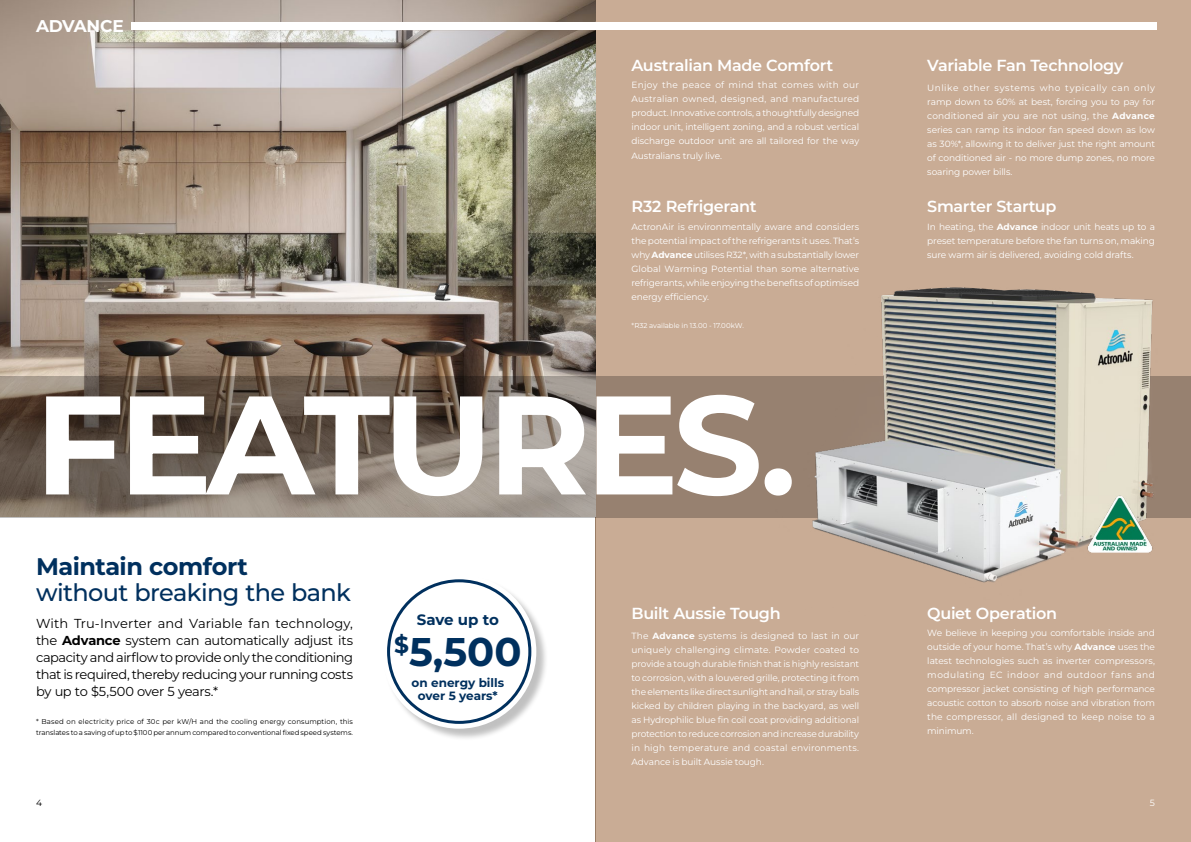
<style>
.page{position:relative;width:1191px;height:842px;background:#fff}
.page>*{position:absolute;margin:0;border:0;box-sizing:border-box;transform-origin:0 0}
.t1{font:700 140px "Montserrat";letter-spacing:-.04em;color:#fff}
.t2{font:700 40px "Montserrat";color:#00305e}
.t3{font:500 24px "Montserrat";letter-spacing:-.025em;color:#00305e}
.t4{font:700 24px "Montserrat";letter-spacing:-.02em;color:#00305e}
.t5{font:700 17px "Montserrat";letter-spacing:-.015em;color:#fff}
.t6{font:600 16px "Montserrat";letter-spacing:-.02em;color:#fff}
.t7{font:700 15px "Montserrat";letter-spacing:-.01em;color:#00305e}
.t8{font:13px/17px "Montserrat";letter-spacing:-.035em;color:#000;text-align:justify}
.t9{font:700 12px/13px "Montserrat";color:#00305e;text-align:center}
.t10{font:9px/14px "Montserrat";letter-spacing:-.01em;color:#fff;text-align:justify}
.t11{font:9px "Montserrat";color:#000}
.t12{font:7px/11px "Montserrat";color:#000}
.t13{font:7px "Montserrat";letter-spacing:.005em;color:#fff}
.s1{font-weight:700}
</style>
<div class="page">
<div style="left:595px;top:0;width:596px;height:842px;background:#c9ac95"></div>
<img style="left:0;top:0;width:595px;height:376px">
<img style="left:427px;top:279px;width:31px;height:26px">
<div style="left:132px;top:22px;width:1024px;height:7px;background:#fff"></div>
<svg style="left:0;top:376px;width:723px;height:141px;background:#7c6e62"></svg>
<img style="left:723px;top:288px;width:468px;height:327px">
<img style="left:1075px;top:483px;width:89px;height:82px">
<div style="left:383px;top:576px;width:166px;height:165px;background:#000;opacity:.25"></div>
<div style="left:382px;top:574px;width:154px;height:155px;background:#fff;border-radius:50%"></div>
<div style="left:387px;top:579px;width:144px;height:145px;border:3px solid #00305e;border-radius:50%"></div>
<h3 class="t5" style="left:36px;top:14px;width:89px">ADVANCE</h3>
<h3 class="t6" style="left:631px;top:55px;width:203px">Australian Made Comfort</h3>
<p class="t10" style="left:631px;top:78px;width:229px">Enjoy the peace of mind that comes with our Australian owned, designed, and manufactured product. Innovative controls, a thoughtfully designed indoor unit, intelligent zoning, and a robust vertical discharge outdoor unit are all tailored for the way Australians truly live.</p>
<h3 class="t6" style="left:631px;top:196px;width:127px">R32 Refrigerant</h3>
<p class="t10" style="left:631px;top:219px;width:229px">ActronAir is environmentally aware and considers the potential impact of the refrigerants it uses. That’s why <span class="s1">Advance</span> utilises R32*, with a substantially lower Global Warming Potential than some alternative refrigerants, while enjoying the benefits of optimised energy efficiency.</p>
<p class="t13" style="left:631px;top:320px;width:114px">*R32 available in 13.00 - 17.00kW.</p>
<h1 class="t1" style="left:34px;top:351px;width:763px">FEATURES.</h1>
<h3 class="t6" style="left:927px;top:55px;width:198px">Variable Fan Technology</h3>
<p class="t10" style="left:927px;top:81px;width:229px">Unlike other systems who typically can only ramp down to 60% at best, forcing you to pay for conditioned air you are not using, the <span class="s1">Advance </span>series can ramp its indoor fan speed down as low as 30%*, allowing it to deliver just the right amount of conditioned air - no more dump zones, no more soaring power bills.</p>
<h3 class="t6" style="left:927px;top:196px;width:131px">Smarter Startup</h3>
<p class="t10" style="left:927px;top:219px;width:229px">In heating, the <span class="s1">Advance</span> indoor unit heats up to a preset temperature before the fan turns on, making sure warm air is delivered, avoiding cold drafts.</p>
<h3 class="t4" style="left:36px;top:551px;width:213px">Maintain comfort</h3>
<h3 class="t3" style="left:36px;top:577px;width:316px">without breaking the bank</h3>
<h3 class="t8" style="left:36px;top:614px;width:318px">With Tru-Inverter and Variable fan technology, the <span class="s1">Advance</span> system can automatically adjust its capacity and airflow to provide only the conditioning that is required, thereby reducing your running costs by up to $5,500 over 5 years.*</h3>
<p class="t12" style="left:36px;top:715px;width:318px">* Based on electricity price of 30c per kW/H and the cooling energy consumption, this translates to a saving of up to $1100 per annum compared to conventional fixed speed systems.</p>
<h3 class="t6" style="left:631px;top:603px;width:151px">Built Aussie Tough</h3>
<h3 class="t6" style="left:927px;top:603px;width:131px">Quiet Operation</h3>
<h3 class="t7" style="left:417px;top:609px;width:84px">Save up to</h3>
<h2 class="t2" style="left:394px;top:625px;width:129px"><sup>$</sup>5,500</h2>
<p class="t10" style="left:927px;top:626px;width:229px">We believe in keeping you comfortable inside and outside of your home. That’s why <span class="s1">Advance</span> uses the latest technologies such as inverter compressors, modulating EC indoor and outdoor fans and compressor jacket consisting of high performance acoustic cotton to absorb noise and vibration from the compressor, all designed to keep noise to a minimum.</p>
<p class="t10" style="left:631px;top:629px;width:229px">The <span class="s1">Advance</span> systems is designed to last in our uniquely challenging climate. Powder coated to provide a tough durable finish that is highly resistant to corrosion, with a louvered grille, protecting it from the elements like direct sunlight and hail, or stray balls kicked by children playing in the backyard, as well as Hydrophilic blue fin coil coat providing additional protection to reduce corrosion and increase durability in high temperature and coastal environments.<br>Advance is built Aussie tough.</p>
<h3 class="t9" style="left:411px;top:676px;width:94px">on energy bills over 5 years*</h3>
<p class="t11" style="left:36px;top:797px;width:7px">4</p>
<p class="t10" style="left:1149px;top:795px;width:7px">5</p>
</div>
